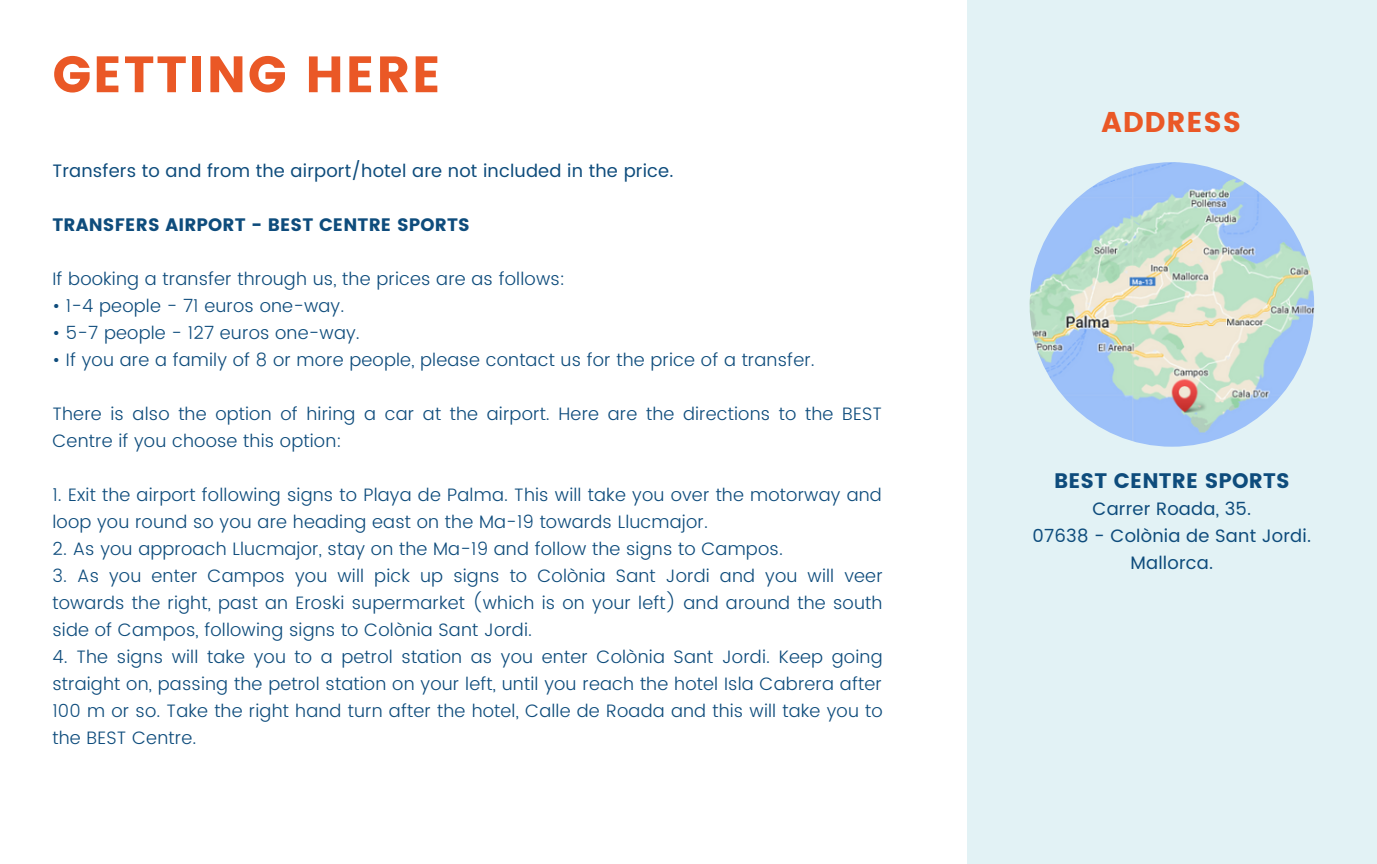
<style>
.page{position:relative;width:1377px;height:864px;background:#fff}
.page>*{position:absolute;margin:0;border:0;box-sizing:border-box;transform-origin:0 0}
.t1{font:51px "Poppins";letter-spacing:.03em;color:#ea5826}
.t2{font:28.5px "Poppins";letter-spacing:.03em;color:#ea5826}
.t3{font:21px "Poppins";letter-spacing:.01em;color:#0e4c7c}
.t4{font:300 18px/27px "Poppins";letter-spacing:.01em;color:#0e4c7c}
.t5{font:18px "Poppins";letter-spacing:.01em;color:#0e4c7c}
.t6{font:18px "Poppins";letter-spacing:.01em;color:#0e4c7c}
</style>
<div class="page">
<div style="left:967px;top:0;width:410px;height:864px;background:#e2f2f5"></div>
<img style="left:1030px;top:162px;width:284px;height:285px;border-radius:50%">
<p class="t1" style="left:52px;top:45px;width:390px">GETTING HERE</p>
<p class="t5" style="left:52px;top:161px;width:623px">Transfers to and from the airport/hotel are not included in the price.</p>
<p class="t6" style="left:52px;top:215px;width:419px">TRANSFERS AIRPORT - BEST CENTRE SPORTS</p>
<p class="t4" style="left:52px;top:266px;width:514px">If booking a transfer through us, the prices are as follows:</p>
<p class="t4" style="left:52px;top:293px;width:293px">• 1-4 people - 71 euros one-way.</p>
<p class="t4" style="left:52px;top:320px;width:309px">• 5-7 people - 127 euros one-way.</p>
<p class="t4" style="left:52px;top:347px;width:764px">• If you are a family of 8 or more people, please contact us for the price of a transfer.</p>
<p class="t4" style="left:52px;top:401px;width:831px">There is also the option of hiring a car at the airport. Here are the directions to the BEST<br>Centre if you choose this option:</p>
<p class="t4" style="left:52px;top:482px;width:831px">1. Exit the airport following signs to Playa de Palma. This will take you over the motorway and loop you round so you are heading east on the Ma-19 towards Llucmajor.</p>
<p class="t4" style="left:52px;top:536px;width:732px">2. As you approach Llucmajor, stay on the Ma-19 and follow the signs to Campos.</p>
<p class="t4" style="left:52px;top:563px;width:832px;text-align:justify">3. As you enter Campos you will pick up signs to Colònia Sant Jordi and you will veer towards the right, past an Eroski supermarket (which is on your left) and around the south side of Campos, following signs to Colònia Sant Jordi.</p>
<p class="t4" style="left:52px;top:644px;width:832px;text-align:justify">4. The signs will take you to a petrol station as you enter Colònia Sant Jordi. Keep going straight on, passing the petrol station on your left, until you reach the hotel Isla Cabrera after 100 m or so. Take the right hand turn after the hotel, Calle de Roada and this will take you to the BEST Centre.</p>
<p class="t2" style="left:1102px;top:105px;width:141px">ADDRESS</p>
<p class="t3" style="left:1054px;top:469px;width:237px">BEST CENTRE SPORTS</p>
<p class="t5" style="left:1093px;top:498px;width:160px">Carrer Roada, 35.</p>
<p class="t5" style="left:1033px;top:525px;width:280px">07638 - Colònia de Sant Jordi.</p>
<p class="t5" style="left:1131px;top:552px;width:84px">Mallorca.</p>
</div>
